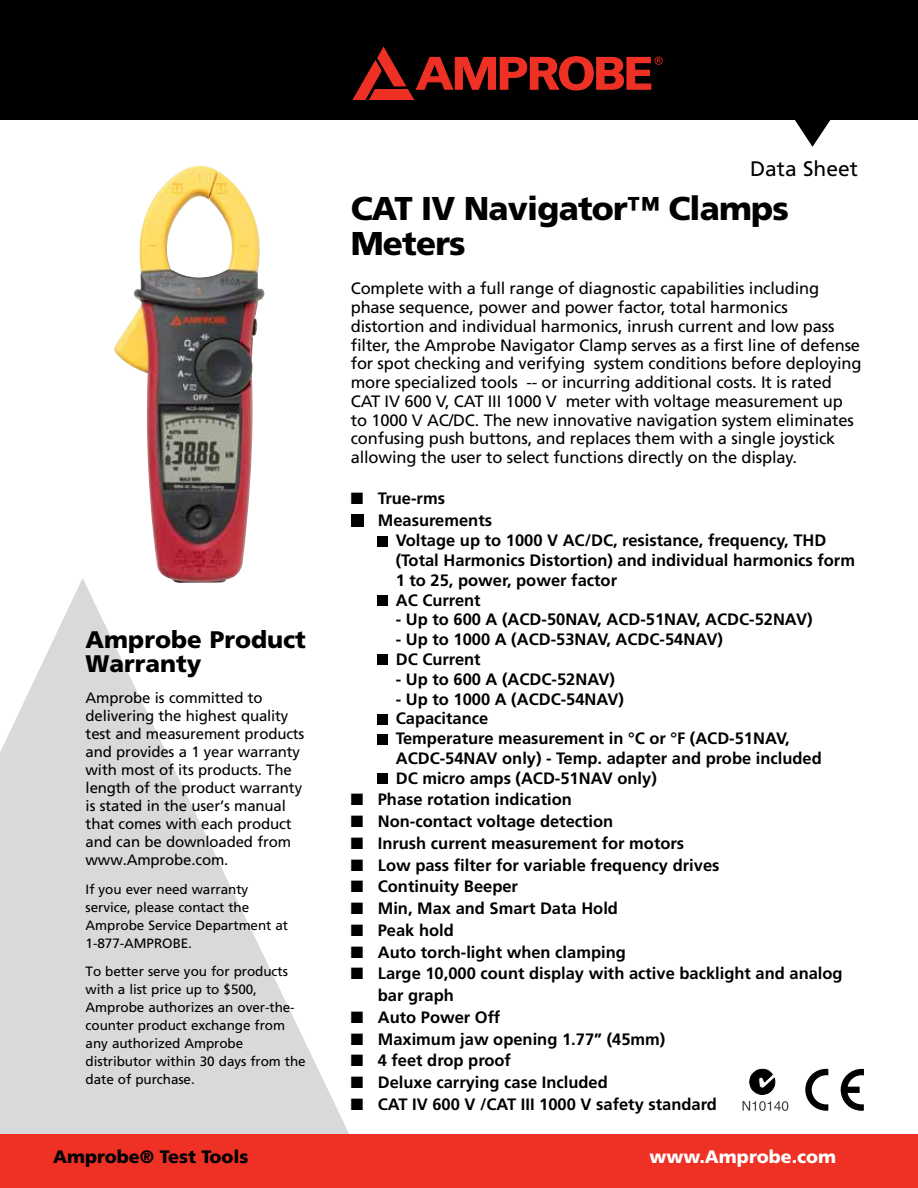
<style>
.page{position:relative;width:918px;height:1188px;background:#fff}
.page>*{position:absolute;margin:0;border:0;box-sizing:border-box;transform-origin:0 0}
.t1{font:900 33px/34.5px "Frutiger";letter-spacing:-.025em;color:#000}
.t2{font:900 24px/24px "Frutiger";color:#000}
.t3{font:21px "Frutiger";color:#000}
.t4{font:900 18px "Frutiger";color:#000}
.t5{font:900 18px "Frutiger";color:#fff}
.t6{font:700 16.5px/19.8px "Frutiger";color:#000}
.t7{font:16.5px/18.8px "Frutiger";letter-spacing:-.01em;color:#000}
.t8{font:15px/18px "Frutiger";letter-spacing:-.01em;color:#000}
.t9{font:13.5px/18px "Frutiger";letter-spacing:-.005em;color:#000}
</style>
<div class="page">
<svg style="left:0;top:578px;width:349px;height:556px;fill:#d7d9da"></svg>
<div style="left:0;top:1134px;width:918px;height:54px;background:#ee3124"></div>
<div style="left:0;top:0;width:918px;height:120px;background:#000"></div>
<svg style="left:795px;top:120px;width:36px;height:27px"></svg>
<svg style="left:352px;top:47px;width:311px;height:53px"></svg>
<div style="left:351px;top:514px;width:12px;height:12px;background:#000"></div>
<div style="left:378px;top:536px;width:10px;height:10px;background:#000"></div>
<div style="left:378px;top:596px;width:10px;height:10px;background:#000"></div>
<div style="left:378px;top:655px;width:10px;height:10px;background:#000"></div>
<div style="left:378px;top:714px;width:10px;height:10px;background:#000"></div>
<div style="left:378px;top:734px;width:10px;height:10px;background:#000"></div>
<div style="left:378px;top:774px;width:10px;height:10px;background:#000"></div>
<svg style="left:841px;top:1069px;width:23px;height:42px"></svg>
<svg style="left:805px;top:1069px;width:23px;height:42px"></svg>
<svg style="left:742px;top:1069px;width:46px;height:42px"></svg>
<img style="left:112px;top:166px;width:158px;height:417px">
<h2 class="t2" style="left:86px;top:627px;width:222px">Amprobe Product<br>Warranty</h2>
<p class="t8" style="left:86px;top:689px;width:220px">Amprobe is committed to delivering the highest quality test and measurement products and provides a 1 year warranty with most of its products. The length of the product warranty is stated in the user’s manual that comes with each product and can be downloaded from www.Amprobe.com.</p>
<p class="t9" style="left:86px;top:880px;width:204px">If you ever need warranty service, please contact the<br>Amprobe Service Department at<br>1-877-AMPROBE.</p>
<p class="t9" style="left:86px;top:962px;width:222px">To better serve you for products with a list price up to $500,<br>Amprobe authorizes an over-the&shy;counter product exchange from any authorized Amprobe distributor within 30 days from the date of purchase.</p>
<p class="t3" style="left:750px;top:156px;width:109px">Data Sheet</p>
<h1 class="t1" style="left:351px;top:191px;width:440px">CAT IV Navigator™ Clamps<br>Meters</h1>
<p class="t7" style="left:351px;top:279px;width:512px">Complete with a full range of diagnostic capabilities including phase sequence, power and power factor, total harmonics distortion and individual harmonics, inrush current and low pass filter, the Amprobe Navigator Clamp serves as a first line of defense for spot checking and verifying system conditions before deploying more specialized tools -- or incurring additional costs. It is rated CAT IV 600 V, CAT III 1000 V meter with voltage measurement up to 1000 V AC/DC. The new innovative navigation system eliminates confusing push buttons, and replaces them with a single joystick allowing the user to select functions directly on the display.</p>
<p class="t6" style="left:378px;top:487px;width:116px;line-height:22.5px;text-indent:-27px">■ True-rms<br>Measurements</p>
<p class="t6" style="left:396px;top:530px;width:461px">Voltage up to 1000 V AC/DC, resistance, frequency, THD (Total Harmonics Distortion) and individual harmonics form 1 to 25, power, power factor<br>AC Current</p>
<p class="t6" style="left:396px;top:610px;width:418px">- Up to 600 A (ACD-50NAV, ACD-51NAV, ACDC-52NAV)</p>
<p class="t6" style="left:396px;top:629px;width:329px">- Up to 1000 A (ACD-53NAV, ACDC-54NAV)<br>DC Current</p>
<p class="t6" style="left:396px;top:669px;width:221px">- Up to 600 A (ACDC-52NAV)</p>
<p class="t6" style="left:396px;top:689px;width:428px">- Up to 1000 A (ACDC-54NAV)<br>Capacitance<br>Temperature measurement in °C or °F (ACD-51NAV, ACDC-54NAV only) - Temp. adapter and probe included DC micro amps (ACD-51NAV only)</p>
<p class="t6" style="left:351px;top:790px;width:223px">■ Phase rotation indication</p>
<p class="t6" style="left:351px;top:811px;width:264px">■ Non-contact voltage detection</p>
<p class="t6" style="left:351px;top:833px;width:335px">■ Inrush current measurement for motors</p>
<p class="t6" style="left:351px;top:855px;width:370px">■ Low pass filter for variable frequency drives</p>
<p class="t6" style="left:351px;top:877px;width:169px">■ Continuity Beeper</p>
<p class="t6" style="left:351px;top:898px;width:269px">■ Min, Max and Smart Data Hold</p>
<p class="t6" style="left:351px;top:920px;width:105px">■ Peak hold</p>
<p class="t6" style="left:351px;top:942px;width:277px">■ Auto torch-light when clamping</p>
<p class="t6" style="left:378px;top:963px;width:466px;line-height:21.8px;text-indent:-27px">■ Large 10,000 count display with active backlight and analog bar graph</p>
<p class="t6" style="left:351px;top:1007px;width:151px">■ Auto Power Off</p>
<p class="t6" style="left:351px;top:1029px;width:316px">■ Maximum jaw opening 1.77” (45mm)</p>
<p class="t6" style="left:351px;top:1051px;width:162px">■ 4 feet drop proof</p>
<p class="t6" style="left:351px;top:1072px;width:259px">■ Deluxe carrying case Included</p>
<p class="t6" style="left:351px;top:1094px;width:368px">■ CAT IV 600 V /CAT III 1000 V safety standard</p>
<p class="t4" style="left:53px;top:1146px;width:197px">Amprobe® Test Tools</p>
<p class="t5" style="left:650px;top:1146px;width:188px">www.Amprobe.com</p>
</div>
